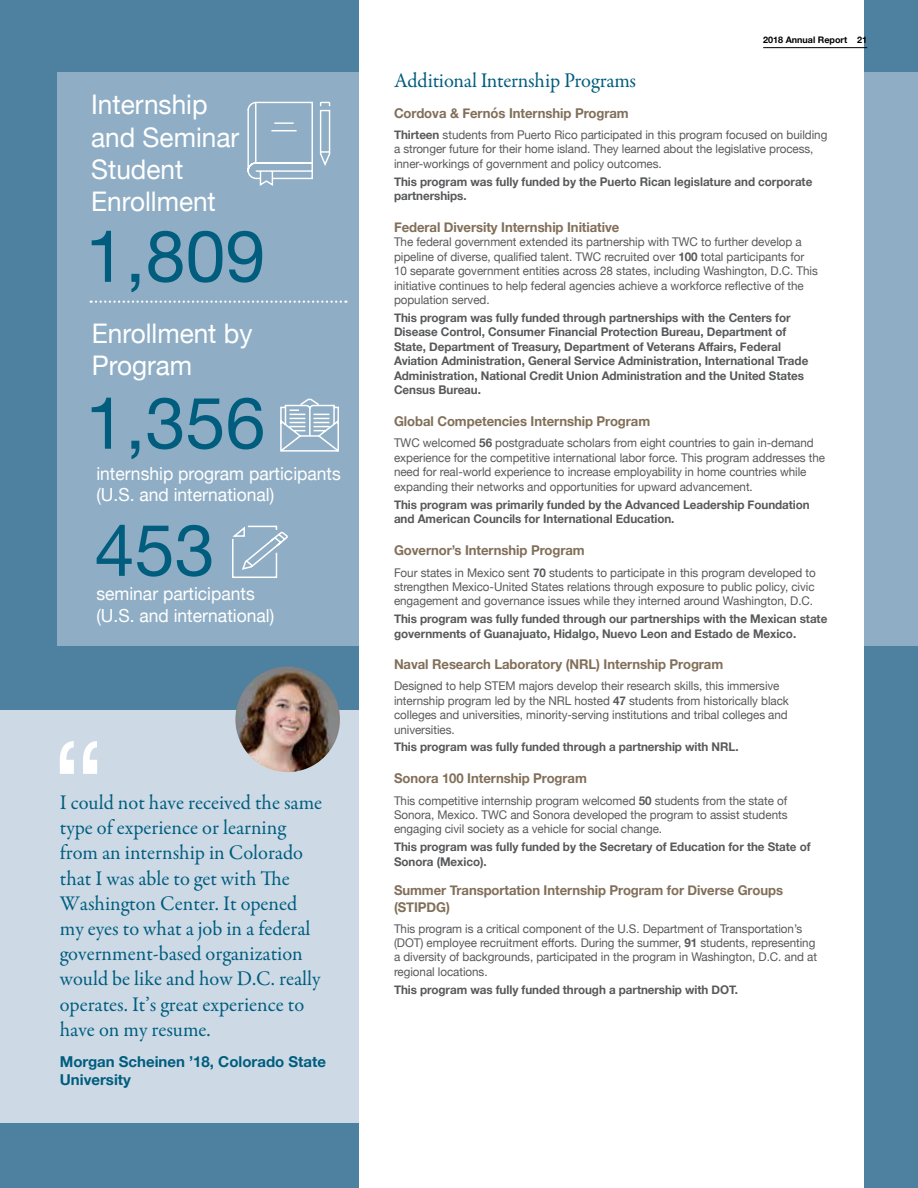
<style>
.page{position:relative;width:918px;height:1188px;background:#4e81a0}
.page>*{position:absolute;margin:0;border:0;box-sizing:border-box;transform-origin:0 0}
.t1{font:72px/127.2px "Helvetica Neue";color:#005d7e}
.t2{font:27px/32.4px "Helvetica Neue";color:#fff}
.t3{font:21px/25.2px "Garamond Premr Pro";color:#005d7e}
.t4{font:18px/21.6px "Helvetica Neue";color:#fff}
.t5{font:700 15px/18px "Helvetica Neue";color:#005d7e}
.t6{font:700 13.5px/16.2px "Helvetica Neue";letter-spacing:-.005em;color:#816f59}
.t7{font:12px/14.4px "Helvetica Neue";letter-spacing:-.005em;color:#58595b}
.t8{font:700 12px/14.4px "Helvetica Neue";letter-spacing:-.005em;color:#58595b}
.t9{font:700 9px "Helvetica Neue";color:#000}
.s1{font-weight:700}
</style>
<div class="page">
<div style="left:57px;top:72px;width:861px;height:573px;background:#8faec5"></div>
<svg style="left:91px;top:301px;width:255px;height:2px"></svg>
<div style="left:1px;top:711px;width:368px;height:412px;background:#cddae6"></div>
<svg style="left:60px;top:741px;width:37px;height:33px"></svg>
<img style="left:235px;top:667px;width:105px;height:105px">
<div style="left:360px;top:0;width:504px;height:1188px;background:#fff"></div>
<hr style="left:763px;top:47px;width:104px;height:1px;background:#000">
<svg style="left:247px;top:101px;width:84px;height:85px"></svg>
<svg style="left:280px;top:398px;width:59px;height:54px"></svg>
<svg style="left:232px;top:525px;width:56px;height:53px"></svg>
<h2 class="t2" style="left:91px;top:90px;width:149px">Internship and Seminar<br>Student<br>Enrollment</h2>
<h1 class="t1" style="left:85px;top:197px;width:182px">1,809</h1>
<h2 class="t2" style="left:92px;top:319px;width:162px">Enrollment by<br>Program</h2>
<h1 class="t1" style="left:85px;top:364px;width:182px">1,356<br>453</h1>
<h3 class="t4" style="left:96px;top:584px;width:179px">seminar participants (U.S. and international)</h3>
<h3 class="t4" style="left:96px;top:464px;width:246px">internship program participants (U.S. and international)</h3>
<p class="t3" style="left:60px;top:790px;width:264px">I could not have received the same type of experience or learning from an internship in Colorado that I was able to get with The<br>Washington Center. It opened my eyes to what a job in a federal government-based organization would be like and how D.C. really operates. It’s great experience to have on my resume.</p>
<p class="t5" style="left:60px;top:1053px;width:268px">Morgan Scheinen ’18, Colorado State<br>University</p>
<p class="t9" style="left:763px;top:33px;width:106px">2018 Annual Report 21</p>
<h3 class="t3" style="left:394px;top:69px;width:244px">Additional Internship Programs</h3>
<p class="t6" style="left:394px;top:105px;width:236px">Cordova &amp; Fernós Internship Program</p>
<p class="t7" style="left:394px;top:128px;width:435px"><span class="s1">Thirteen</span> students from Puerto Rico participated in this program focused on building a stronger future for their home island. They learned about the legislative process, inner-workings of government and policy outcomes.</p>
<p class="t8" style="left:394px;top:175px;width:420px">This program was fully funded by the Puerto Rican legislature and corporate partnerships.</p>
<p class="t6" style="left:394px;top:219px;width:227px">Federal Diversity Internship Initiative</p>
<p class="t7" style="left:394px;top:236px;width:425px">The federal government extended its partnership with TWC to further develop a pipeline of diverse, qualified talent. TWC recruited over <span class="s1">100</span> total participants for 10 separate government entities across 28 states, including Washington, D.C. This initiative continues to help federal agencies achieve a workforce reflective of the population served.</p>
<p class="t8" style="left:394px;top:311px;width:416px">This program was fully funded through partnerships with the Centers for Disease Control, Consumer Financial Protection Bureau, Department of State, Department of Treasury, Department of Veterans Affairs, Federal Aviation Administration, General Service Administration, International Trade Administration, National Credit Union Administration and the United States Census Bureau.</p>
<p class="t6" style="left:394px;top:414px;width:258px">Global Competencies Internship Program</p>
<p class="t7" style="left:394px;top:437px;width:433px">TWC welcomed <span class="s1">56</span> postgraduate scholars from eight countries to gain in-demand experience for the competitive international labor force. This program addresses the need for real-world experience to increase employability in home countries while expanding their networks and opportunities for upward advancement.</p>
<p class="t8" style="left:394px;top:497px;width:417px">This program was primarily funded by the Advanced Leadership Foundation and American Councils for International Education.</p>
<p class="t6" style="left:394px;top:543px;width:192px">Governor’s Internship Program</p>
<p class="t7" style="left:394px;top:566px;width:423px;text-align:justify">Four states in Mexico sent <span class="s1">70</span> students to participate in this program developed to strengthen Mexico-United States relations through exposure to public policy, civic engagement and governance issues while they interned around Washington, D.C.</p>
<p class="t8" style="left:394px;top:612px;width:435px">This program was fully funded through our partnerships with the Mexican state governments of Guanajuato, Hidalgo, Nuevo Leon and Estado de Mexico.</p>
<p class="t6" style="left:394px;top:657px;width:331px">Naval Research Laboratory (NRL) Internship Program</p>
<p class="t7" style="left:394px;top:680px;width:396px">Designed to help STEM majors develop their research skills, this immersive internship program led by the NRL hosted <span class="s1">47</span> students from historically black colleges and universities, minority-serving institutions and tribal colleges and universities.</p>
<p class="t8" style="left:394px;top:740px;width:346px">This program was fully funded through a partnership with NRL.</p>
<p class="t6" style="left:394px;top:771px;width:194px">Sonora 100 Internship Program</p>
<p class="t7" style="left:394px;top:794px;width:395px;text-align:justify">This competitive internship program welcomed <span class="s1">50</span> students from the state of Sonora, Mexico. TWC and Sonora developed the program to assist students engaging civil society as a vehicle for social change.</p>
<p class="t8" style="left:394px;top:840px;width:418px">This program was fully funded by the Secretary of Education for the State of<br>Sonora (Mexico).</p>
<p class="t6" style="left:394px;top:883px;width:391px">Summer Transportation Internship Program for Diverse Groups (STIPDG)</p>
<p class="t7" style="left:394px;top:922px;width:425px">This program is a critical component of the U.S. Department of Transportation’s (DOT) employee recruitment efforts. During the summer, <span class="s1">91</span> students, representing a diversity of backgrounds, participated in the program in Washington, D.C. and at regional locations.</p>
<p class="t8" style="left:394px;top:983px;width:346px">This program was fully funded through a partnership with DOT.</p>
</div>
